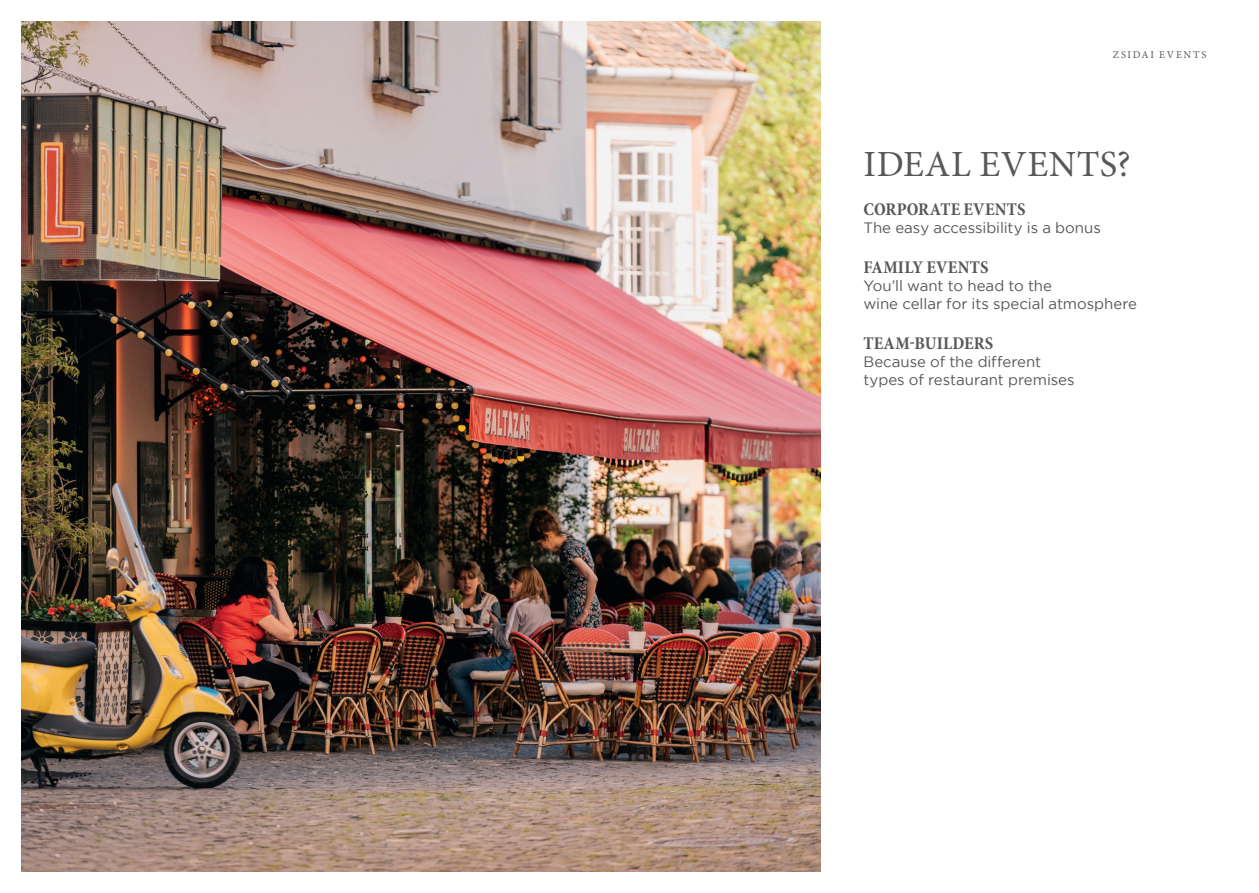
<style>
.page{position:relative;width:1259px;height:893px;background:#fff}
.page>*{position:absolute;margin:0;border:0;box-sizing:border-box;transform-origin:0 0}
.generációk{font:36.9px "Minion Pro";letter-spacing:.015em;color:#57585a}
.kenyer{font:700 condensed 18px "Minion Pro";letter-spacing:.005em;color:#57585a}
.kenyer-2{font:15px/18px "Gotham";letter-spacing:-.005em;color:#57585a}
.generációk-2{font:10.5px "Minion Pro";letter-spacing:.16em;color:#57585a}
</style>
<div class="page">
<img style="left:21px;top:21px;width:800px;height:851px">
<p class="generációk-2" style="left:1113px;top:48px;width:95px">ZSIDAI EVENTS</p>
<p class="generációk" style="left:863px;top:139px;width:269px">IDEAL EVENTS?</p>
<p class="kenyer" style="left:863px;top:197px;width:163px">CORPORATE EVENTS</p>
<p class="kenyer-2" style="left:863px;top:219px;width:239px">The easy accessibility is a bonus</p>
<p class="kenyer" style="left:863px;top:255px;width:126px">FAMILY EVENTS</p>
<p class="kenyer-2" style="left:863px;top:276px;width:275px">You’ll want to head to the<br>wine cellar for its special atmosphere</p>
<p class="kenyer" style="left:863px;top:330px;width:131px">TEAM-BUILDERS</p>
<p class="kenyer-2" style="left:863px;top:352px;width:213px">Because of the different types of restaurant premises</p>
</div>
